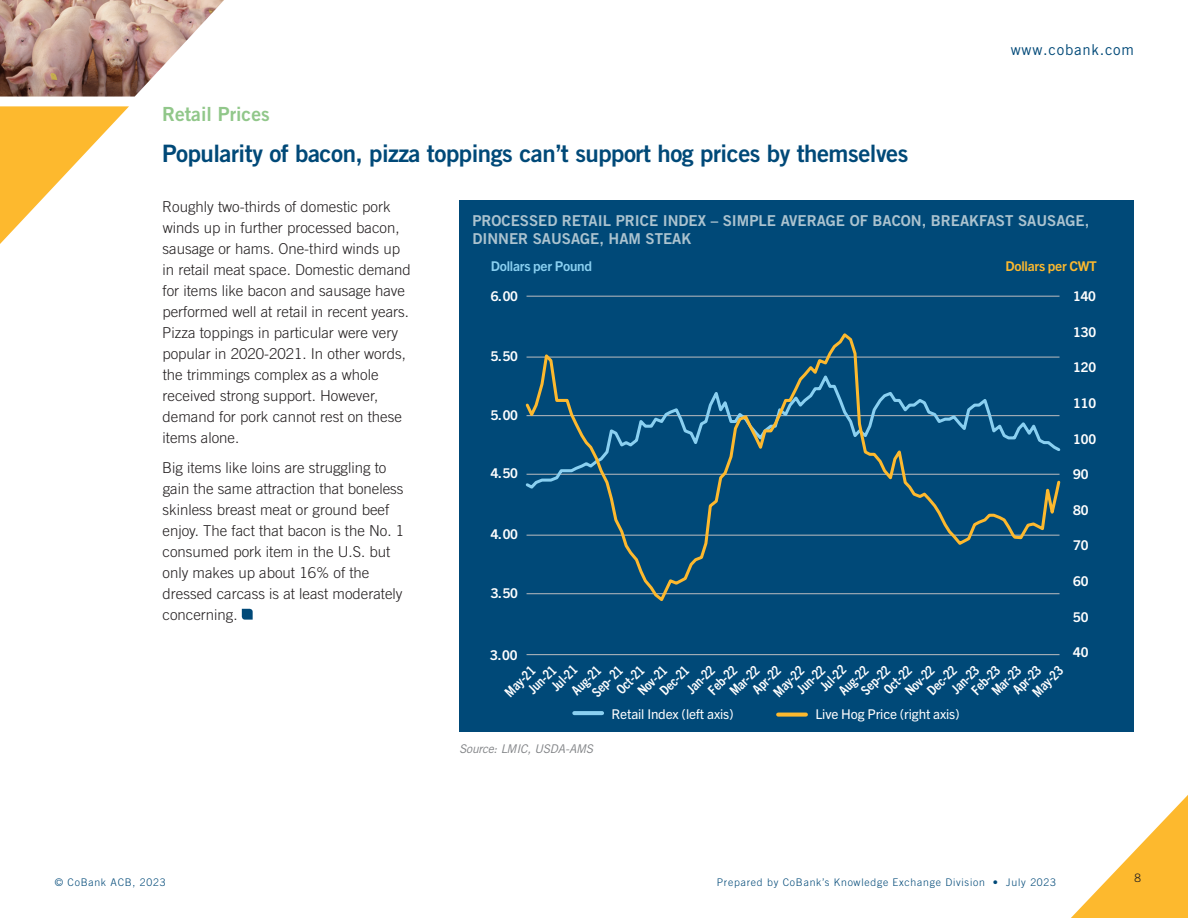
<style>
.page{position:relative;width:1188px;height:918px;background:#fff}
.page>*{position:absolute;margin:0;border:0;box-sizing:border-box;transform-origin:0 0}
.t1{font:24px "Trade Gothic LT Std Bd 2";letter-spacing:-.02em;color:#004978}
.t2{font:19.5px "Trade Gothic LT Std Bd 2";color:#91c78a}
.t3{font:300 15px/21px "Trade Gothic LT Std";color:#231f20}
.t4{font:15px/18px "Trade Gothic LT Std Bd 2";color:#acc3cf}
.t5{font:15px "Trade Gothic LT Std";letter-spacing:.05em;color:#004978}
.t6{font:700 condensed 13.5px "Trade Gothic Next LT Pro";color:#fff}
.t7{font:700 13.5px "Trade Gothic Next LT Pro";color:#fff}
.t8{font:13.5px "Trade Gothic Next LT Pro";letter-spacing:-.01em;color:#fff}
.t9{font:700 13.5px "Trade Gothic Next LT Pro";letter-spacing:-.02em;color:#8ad0f1}
.t10{font:700 13.5px "Trade Gothic Next LT Pro";letter-spacing:-.02em;color:#fdb92e}
.t11{font:italic 12px "Trade Gothic LT Std";letter-spacing:-.015em;color:#808285}
.t12{font:300 11.7px "Trade Gothic LT Std";color:#231f20}
.t13{font:300 10.5px "Trade Gothic LT Std";letter-spacing:.07em;color:#004978}
</style>
<div class="page">
<svg style="left:0;top:106px;width:129px;height:138px"></svg>
<svg style="left:1071px;top:795px;width:117px;height:123px"></svg>
<img style="left:0;top:0;width:224px;height:97px">
<svg style="left:242px;top:609px;width:11px;height:11px"></svg>
<div style="left:459px;top:201px;width:675px;height:531px;background:#004978"></div>
<hr style="left:527px;top:296px;width:533px;height:1px;background:#bcbdc0">
<hr style="left:527px;top:654px;width:533px;height:1px;background:#bcbdc0">
<svg style="left:523px;top:330px;width:539px;height:274px;background:#0b5079"></svg>
<hr style="left:574px;top:711px;width:28px;height:4px;background:#8ad0f1">
<svg style="left:778px;top:713px;width:28px;height:4px"></svg>
<h2 class="t2" style="left:162px;top:102px;width:109px">Retail Prices</h2>
<h1 class="t1" style="left:162px;top:138px;width:748px">Popularity of bacon, pizza toppings can’t support hog prices by themselves</h1>
<p class="t5" style="left:1011px;top:41px;width:125px">www.cobank.com</p>
<p class="t3" style="left:162px;top:196px;width:250px">Roughly two-thirds of domestic pork winds up in further processed bacon, sausage or hams. One-third winds up in retail meat space. Domestic demand for items like bacon and sausage have performed well at retail in recent years.<br>Pizza toppings in particular were very popular in 2020-2021. In other words, the trimmings complex as a whole received strong support. However, demand for pork cannot rest on these items alone.</p>
<p class="t3" style="left:162px;top:457px;width:243px">Big items like loins are struggling to gain the same attraction that boneless skinless breast meat or ground beef enjoy. The fact that bacon is the No. 1 consumed pork item in the U.S. but only makes up about 16% of the dressed carcass is at least moderately concerning.</p>
<p class="t4" style="left:472px;top:211px;width:618px">PROCESSED RETAIL PRICE INDEX – SIMPLE AVERAGE OF BACON, BREAKFAST SAUSAGE,<br>DINNER SAUSAGE, HAM STEAK</p>
<p class="t9" style="left:491px;top:257px;width:103px">Dollars per Pound</p>
<p class="t10" style="left:1005px;top:257px;width:93px">Dollars per CWT</p>
<p class="t7" style="left:491px;top:287px;width:29px">6.00</p>
<p class="t7" style="left:491px;top:347px;width:29px">5.50</p>
<p class="t7" style="left:491px;top:406px;width:29px">5.00</p>
<p class="t7" style="left:491px;top:464px;width:29px">4.50</p>
<p class="t7" style="left:491px;top:525px;width:29px">4.00</p>
<p class="t7" style="left:491px;top:584px;width:29px">3.50</p>
<p class="t7" style="left:490px;top:646px;width:29px">3.00</p>
<p class="t6" style="left:816px;top:682px;width:32px;rotate:-45deg">Jul-22</p>
<p class="t6" style="left:547px;top:682px;width:32px;rotate:-45deg">Jul-21</p>
<p class="t6" style="left:1009px;top:685px;width:35px;rotate:-45deg">Apr-23</p>
<p class="t6" style="left:947px;top:685px;width:35px;rotate:-45deg">Jan-23</p>
<p class="t6" style="left:879px;top:685px;width:35px;rotate:-45deg">Oct-22</p>
<p class="t6" style="left:748px;top:685px;width:35px;rotate:-45deg">Apr-22</p>
<p class="t6" style="left:682px;top:685px;width:35px;rotate:-45deg">Jan-22</p>
<p class="t6" style="left:967px;top:686px;width:36px;rotate:-45deg">Feb-23</p>
<p class="t6" style="left:792px;top:685px;width:36px;rotate:-45deg">Jun-22</p>
<p class="t6" style="left:704px;top:686px;width:36px;rotate:-45deg">Feb-22</p>
<p class="t6" style="left:857px;top:686px;width:36px;rotate:-45deg">Sep-22</p>
<p class="t6" style="left:987px;top:686px;width:37px;rotate:-45deg">Mar-23</p>
<p class="t6" style="left:835px;top:686px;width:37px;rotate:-45deg">Aug-22</p>
<p class="t6" style="left:901px;top:686px;width:37px;rotate:-45deg">Nov-22</p>
<p class="t6" style="left:923px;top:686px;width:37px;rotate:-45deg">Dec-22</p>
<p class="t6" style="left:726px;top:686px;width:37px;rotate:-45deg">Mar-22</p>
<p class="t6" style="left:612px;top:685px;width:35px;rotate:-45deg">Oct-21</p>
<p class="t6" style="left:524px;top:685px;width:36px;rotate:-45deg">Jun-21</p>
<p class="t6" style="left:1028px;top:688px;width:38px;rotate:-45deg">May-23</p>
<p class="t6" style="left:769px;top:688px;width:38px;rotate:-45deg">May-22</p>
<p class="t6" style="left:588px;top:688px;width:39px;rotate:-45deg">Sep- 21</p>
<p class="t6" style="left:567px;top:686px;width:37px;rotate:-45deg">Aug-21</p>
<p class="t6" style="left:633px;top:686px;width:37px;rotate:-45deg">Nov-21</p>
<p class="t6" style="left:656px;top:686px;width:37px;rotate:-45deg">Dec-21</p>
<p class="t6" style="left:501px;top:688px;width:38px;rotate:-45deg">May-21</p>
<p class="t11" style="left:459px;top:741px;width:136px">Source: LMIC, USDA-AMS</p>
<p class="t8" style="left:612px;top:705px;width:124px">Retail Index (left axis)</p>
<p class="t8" style="left:815px;top:705px;width:146px">Live Hog Price (right axis)</p>
<p class="t7" style="left:1073px;top:287px;width:24px">140</p>
<p class="t7" style="left:1073px;top:323px;width:25px">130</p>
<p class="t7" style="left:1073px;top:358px;width:25px">120</p>
<p class="t7" style="left:1073px;top:394px;width:25px">110</p>
<p class="t7" style="left:1073px;top:429px;width:25px">100</p>
<p class="t7" style="left:1073px;top:465px;width:17px">90</p>
<p class="t7" style="left:1073px;top:501px;width:17px">80</p>
<p class="t7" style="left:1073px;top:536px;width:17px">70</p>
<p class="t7" style="left:1073px;top:572px;width:17px">60</p>
<p class="t7" style="left:1073px;top:607px;width:17px">50</p>
<p class="t7" style="left:1073px;top:643px;width:17px">40</p>
<p class="t13" style="left:55px;top:876px;width:112px">© CoBank ACB, 2023</p>
<p class="t13" style="left:717px;top:876px;width:341px">Prepared by CoBank’s Knowledge Exchange Division • July 2023</p>
<p class="t12" style="left:1134px;top:871px;width:8px">8</p>
</div>
